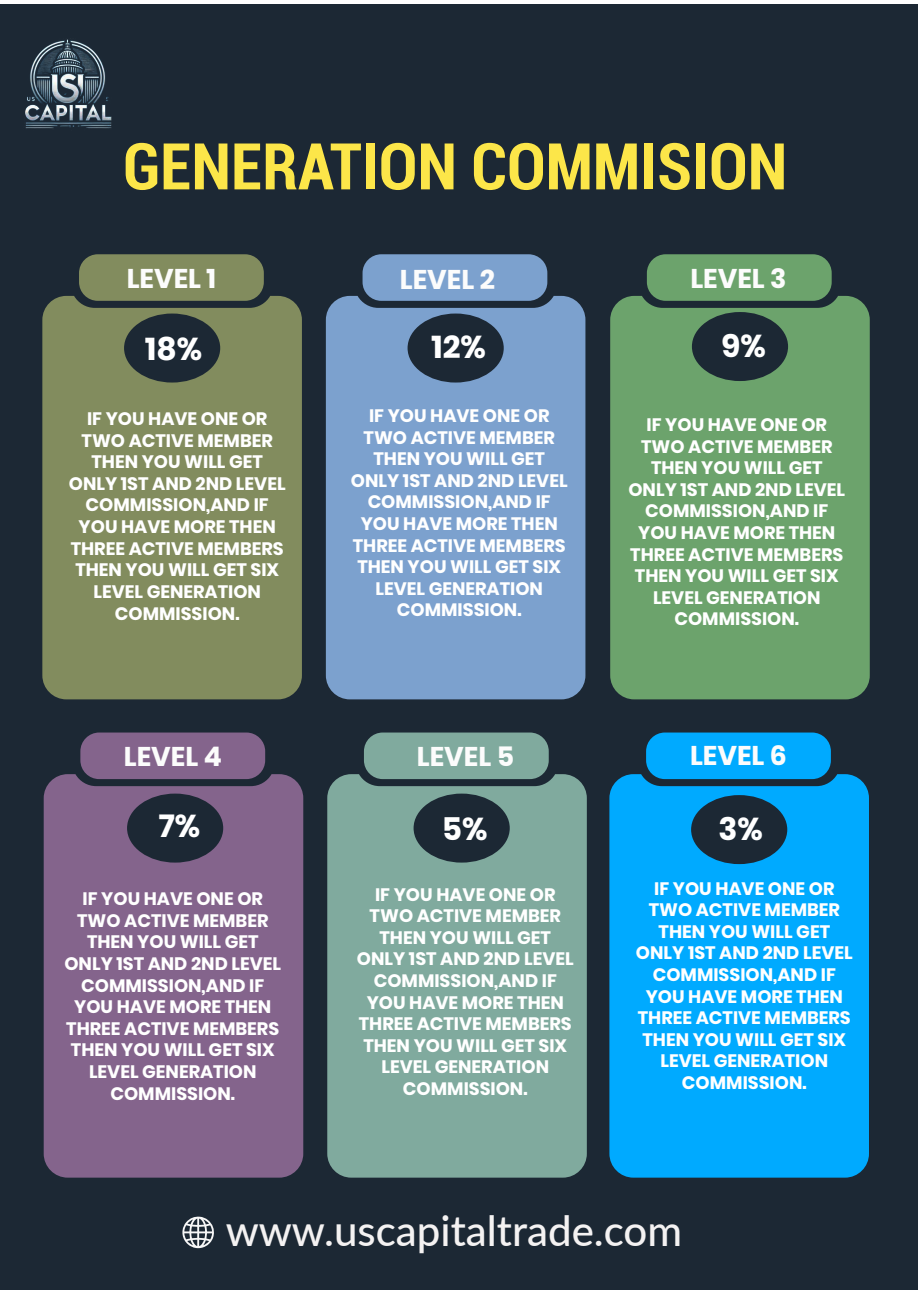
<style>
.page{position:relative;width:920px;height:1290px;background:#fff}
.page>*{position:absolute;margin:0;border:0;box-sizing:border-box;transform-origin:0 0}
.t1{font:700 condensed 64.5px "Roboto";color:#fce649}
.t2{font:500 42px "Lato";color:#f4f2f2}
.t3{font:700 31.5px "Poppins";color:#fff}
.t4{font:700 27px "Poppins";color:#fcfcfc}
.t5{font:700 18px/21.6px "Poppins";color:#fff;text-align:center}
</style>
<div class="page">
<div style="left:0;top:4px;width:918px;height:1286px;background:#1c2834"></div>
<div style="left:42px;top:296px;width:260px;height:403px;background:#828c5e"></div>
<div style="left:79px;top:254px;width:185px;height:47px;background:#828c5e;border-radius:19px"></div>
<div style="left:326px;top:296px;width:259px;height:403px;background:#7ca1ce"></div>
<div style="left:363px;top:254px;width:184px;height:47px;background:#7ca1ce;border-radius:19px"></div>
<div style="left:610px;top:296px;width:260px;height:403px;background:#6ca36c"></div>
<div style="left:647px;top:254px;width:185px;height:47px;background:#6ca36c;border-radius:19px"></div>
<div style="left:44px;top:774px;width:259px;height:403px;background:#84648c"></div>
<div style="left:80px;top:732px;width:185px;height:47px;background:#84648c;border-radius:19px"></div>
<div style="left:327px;top:774px;width:260px;height:403px;background:#80aa9e"></div>
<div style="left:364px;top:732px;width:185px;height:47px;background:#80aa9e;border-radius:19px"></div>
<div style="left:609px;top:774px;width:260px;height:403px;background:#0af"></div>
<div style="left:646px;top:732px;width:185px;height:47px;background:#0af;border-radius:19px"></div>
<div style="left:124px;top:313px;width:96px;height:69px;background:#1c2834;border-radius:50%"></div>
<div style="left:408px;top:313px;width:96px;height:69px;background:#1c2834;border-radius:50%"></div>
<div style="left:692px;top:312px;width:96px;height:69px;background:#1c2834;border-radius:50%"></div>
<div style="left:691px;top:795px;width:96px;height:69px;background:#1c2834;border-radius:50%"></div>
<div style="left:414px;top:793px;width:96px;height:69px;background:#1c2834;border-radius:50%"></div>
<div style="left:127px;top:793px;width:96px;height:69px;background:#1c2834;border-radius:50%"></div>
<img style="left:25px;top:39px;width:87px;height:90px">
<svg style="left:182px;top:1216px;width:32px;height:32px"></svg>
<h1 class="t1" style="left:123px;top:121px;width:666px">GENERATION COMMISION</h1>
<h3 class="t4" style="left:127px;top:263px;width:91px">LEVEL 1</h3>
<h3 class="t4" style="left:400px;top:264px;width:97px">LEVEL 2</h3>
<h3 class="t4" style="left:690px;top:263px;width:98px">LEVEL 3</h3>
<h3 class="t3" style="left:145px;top:330px;width:58px">18%</h3>
<h3 class="t3" style="left:431px;top:329px;width:56px">12%</h3>
<h3 class="t3" style="left:721px;top:327px;width:46px">9%</h3>
<p class="t5" style="left:69px;top:408px;width:218px">IF YOU HAVE ONE OR<br>TWO ACTIVE MEMBER<br>THEN YOU WILL GET<br>ONLY 1ST AND 2ND LEVEL<br>COMMISSION,AND IF<br>YOU HAVE MORE THEN<br>THREE ACTIVE MEMBERS<br>THEN YOU WILL GET SIX<br>LEVEL GENERATION<br>COMMISSION.</p>
<p class="t5" style="left:351px;top:405px;width:218px">IF YOU HAVE ONE OR<br>TWO ACTIVE MEMBER<br>THEN YOU WILL GET<br>ONLY 1ST AND 2ND LEVEL<br>COMMISSION,AND IF<br>YOU HAVE MORE THEN<br>THREE ACTIVE MEMBERS<br>THEN YOU WILL GET SIX<br>LEVEL GENERATION<br>COMMISSION.</p>
<p class="t5" style="left:628px;top:414px;width:218px">IF YOU HAVE ONE OR<br>TWO ACTIVE MEMBER<br>THEN YOU WILL GET<br>ONLY 1ST AND 2ND LEVEL<br>COMMISSION,AND IF<br>YOU HAVE MORE THEN<br>THREE ACTIVE MEMBERS<br>THEN YOU WILL GET SIX<br>LEVEL GENERATION<br>COMMISSION.</p>
<h3 class="t4" style="left:124px;top:741px;width:99px">LEVEL 4</h3>
<h3 class="t4" style="left:417px;top:741px;width:99px">LEVEL 5</h3>
<h3 class="t4" style="left:690px;top:740px;width:98px">LEVEL 6</h3>
<h3 class="t3" style="left:159px;top:807px;width:43px">7%</h3>
<h3 class="t3" style="left:442px;top:810px;width:47px">5%</h3>
<h3 class="t3" style="left:718px;top:810px;width:46px">3%</h3>
<p class="t5" style="left:64px;top:888px;width:218px">IF YOU HAVE ONE OR<br>TWO ACTIVE MEMBER<br>THEN YOU WILL GET<br>ONLY 1ST AND 2ND LEVEL<br>COMMISSION,AND IF<br>YOU HAVE MORE THEN<br>THREE ACTIVE MEMBERS<br>THEN YOU WILL GET SIX<br>LEVEL GENERATION<br>COMMISSION.</p>
<p class="t5" style="left:357px;top:884px;width:218px">IF YOU HAVE ONE OR<br>TWO ACTIVE MEMBER<br>THEN YOU WILL GET<br>ONLY 1ST AND 2ND LEVEL<br>COMMISSION,AND IF<br>YOU HAVE MORE THEN<br>THREE ACTIVE MEMBERS<br>THEN YOU WILL GET SIX<br>LEVEL GENERATION<br>COMMISSION.</p>
<p class="t5" style="left:636px;top:878px;width:218px">IF YOU HAVE ONE OR<br>TWO ACTIVE MEMBER<br>THEN YOU WILL GET<br>ONLY 1ST AND 2ND LEVEL<br>COMMISSION,AND IF<br>YOU HAVE MORE THEN<br>THREE ACTIVE MEMBERS<br>THEN YOU WILL GET SIX<br>LEVEL GENERATION<br>COMMISSION.</p>
<h2 class="t2" style="left:226px;top:1200px;width:458px">www.uscapitaltrade.com</h2>
</div>
